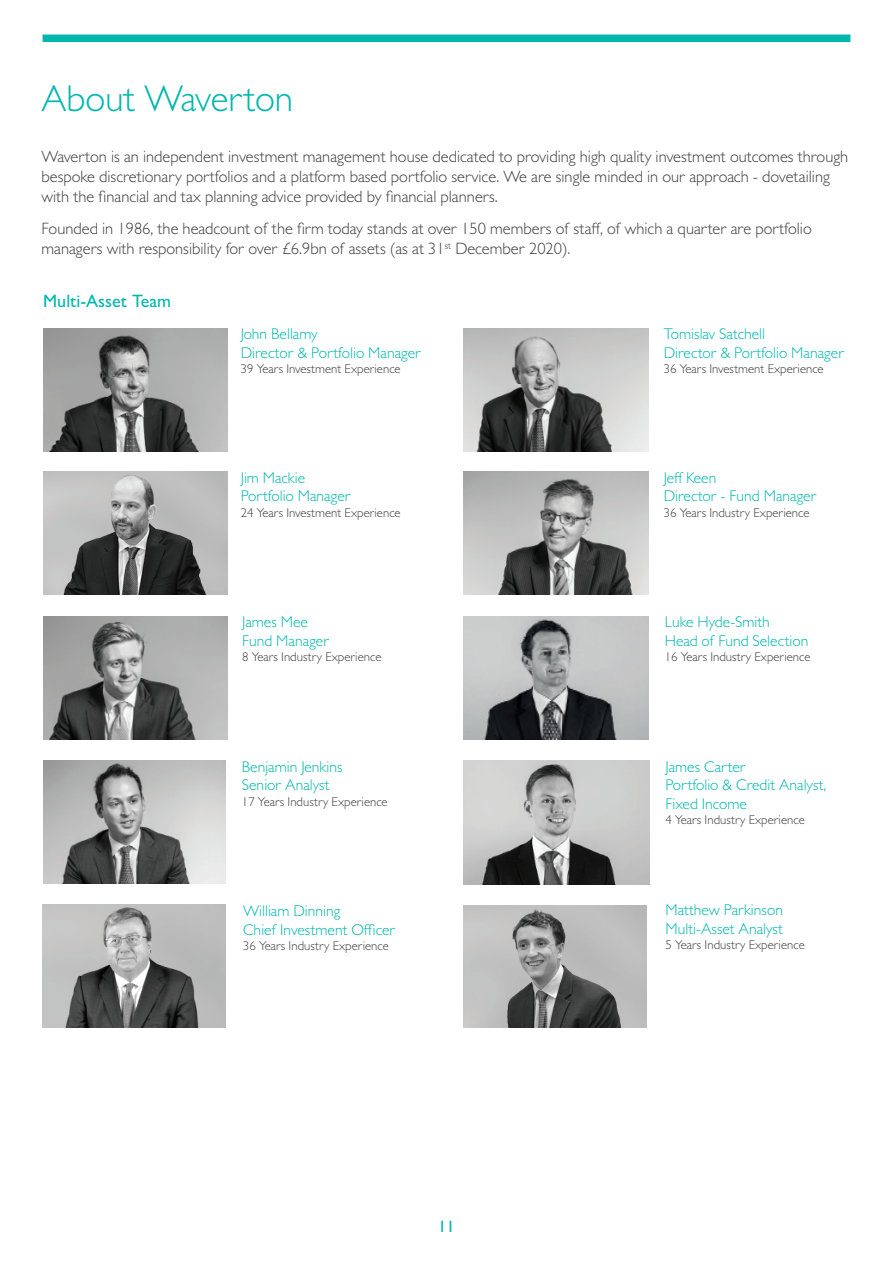
<style>
.page{position:relative;width:893px;height:1263px;background:#fff}
.page>*{position:absolute;margin:0;border:0;box-sizing:border-box;transform-origin:0 0}
.t1{font:300 37.5px "Gill Sans MT Pro";color:#00b7ae}
.t2{font:500 18px "Gill Sans MT Pro";color:#00b7ae}
.t3{font:300 16.5px/19.8px "Gill Sans MT Pro";color:#3e3e3f}
.t4{font:500 16.5px "Gill Sans MT Pro";color:#00b7ae}
.t5{font:300 15.6px/18.8px "Gill Sans MT Pro";color:#00b7ae}
.t6{font:300 12.75px "Gill Sans MT Pro";color:#3e3e3f}
</style>
<div class="page">
<div style="left:43px;top:35px;width:807px;height:7px;background:#00b7ae"></div>
<img style="left:43px;top:329px;width:185px;height:122px">
<img style="left:43px;top:616px;width:185px;height:123px">
<img style="left:464px;top:329px;width:184px;height:122px">
<img style="left:43px;top:761px;width:183px;height:123px">
<img style="left:464px;top:472px;width:184px;height:123px">
<img style="left:43px;top:472px;width:185px;height:123px">
<img style="left:464px;top:905px;width:182px;height:122px">
<img style="left:464px;top:616px;width:184px;height:123px">
<img style="left:42px;top:904px;width:184px;height:123px">
<img style="left:464px;top:761px;width:185px;height:124px">
<h1 class="t1" style="left:41px;top:75px;width:253px">About Waverton</h1>
<p class="t3" style="left:41px;top:146px;width:808px">Waverton is an independent investment management house dedicated to providing high quality investment outcomes through bespoke discretionary portfolios and a platform based portfolio service. We are single minded in our approach - dovetailing with the financial and tax planning advice provided by financial planners.</p>
<p class="t3" style="left:41px;top:219px;width:772px">Founded in 1986, the headcount of the firm today stands at over 150 members of staff, of which a quarter are portfolio managers with responsibility for over £6.9bn of assets (as at 31<sup>st</sup> December 2020).</p>
<p class="t2" style="left:43px;top:290px;width:129px">Multi-Asset Team</p>
<p class="t5" style="left:241px;top:324px;width:182px">John Bellamy<br>Director &amp; Portfolio Manager</p>
<p class="t6" style="left:241px;top:361px;width:161px">39 Years Investment Experience</p>
<p class="t5" style="left:664px;top:324px;width:182px">Tomislav Satchell<br>Director &amp; Portfolio Manager</p>
<p class="t6" style="left:664px;top:361px;width:161px">36 Years Investment Experience</p>
<p class="t5" style="left:241px;top:468px;width:111px">Jim Mackie<br>Portfolio Manager</p>
<p class="t6" style="left:241px;top:505px;width:161px">24 Years Investment Experience</p>
<p class="t5" style="left:242px;top:612px;width:89px">James Mee<br>Fund Manager</p>
<p class="t6" style="left:242px;top:649px;width:141px">8 Years Industry Experience</p>
<p class="t5" style="left:242px;top:757px;width:102px">Benjamin Jenkins<br>Senior Analyst</p>
<p class="t6" style="left:242px;top:794px;width:147px">17 Years Industry Experience</p>
<p class="t5" style="left:243px;top:901px;width:154px">William Dinning<br>Chief Investment Officer</p>
<p class="t6" style="left:243px;top:938px;width:147px">36 Years Industry Experience</p>
<p class="t4" style="left:438px;top:1216px;width:18px">11</p>
<p class="t5" style="left:664px;top:468px;width:154px">Jeff Keen<br>Director - Fund Manager</p>
<p class="t6" style="left:664px;top:505px;width:147px">36 Years Industry Experience</p>
<p class="t5" style="left:665px;top:612px;width:145px">Luke Hyde-Smith<br>Head of Fund Selection</p>
<p class="t6" style="left:665px;top:649px;width:147px">16 Years Industry Experience</p>
<p class="t5" style="left:665px;top:757px;width:162px">James Carter<br>Portfolio &amp; Credit Analyst,<br>Fixed Income</p>
<p class="t6" style="left:665px;top:812px;width:141px">4 Years Industry Experience</p>
<p class="t5" style="left:665px;top:900px;width:119px">Matthew Parkinson<br>Multi-Asset Analyst</p>
<p class="t6" style="left:665px;top:937px;width:141px">5 Years Industry Experience</p>
</div>
